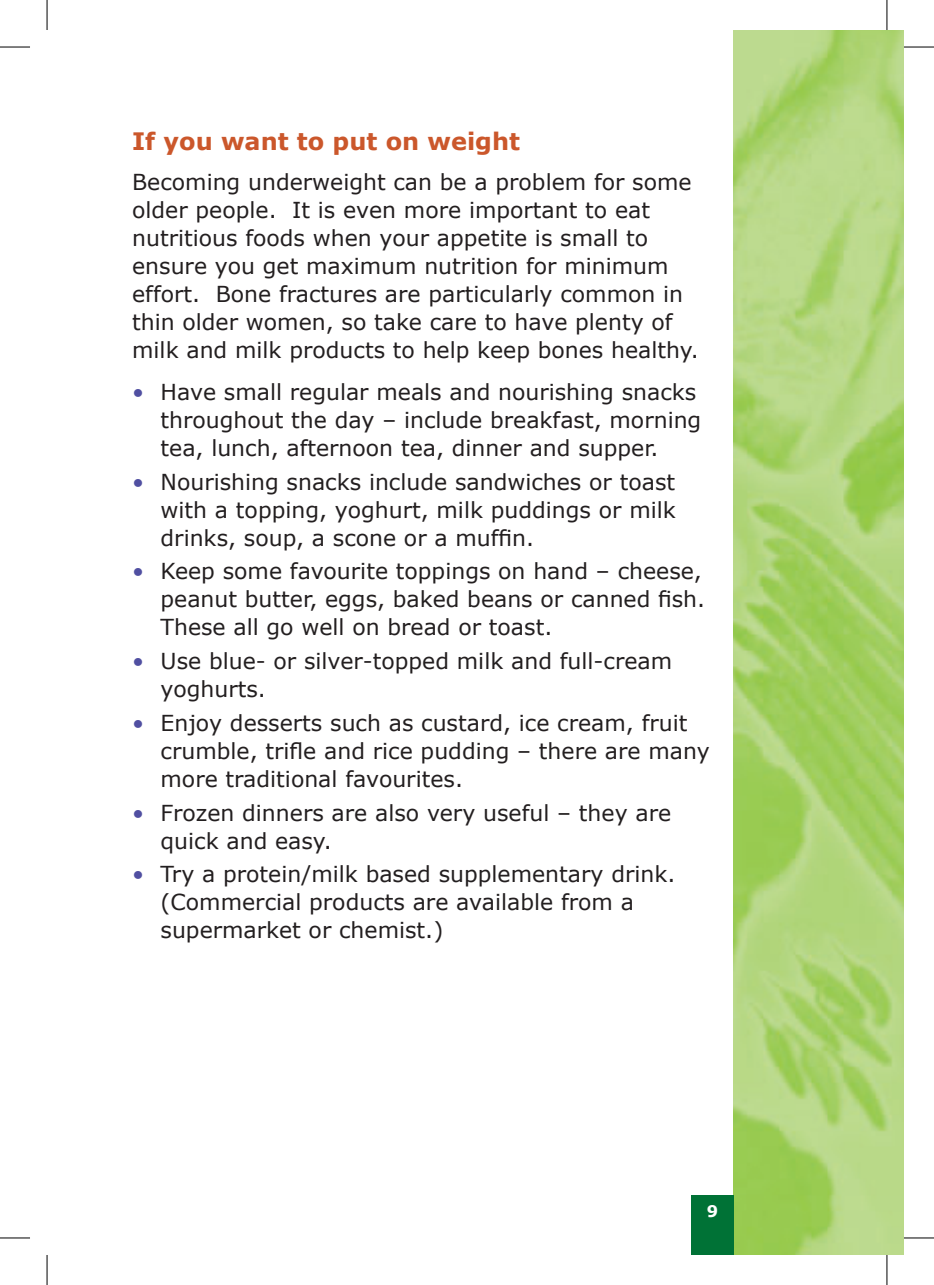
<style>
.page{position:relative;width:934px;height:1285px;background:#fff}
.page>*{position:absolute;margin:0;border:0;box-sizing:border-box;transform-origin:0 0}
.t1{font:700 24px "Verdana";color:#cb572b}
.t2{font:22px/28px "Verdana";color:#231f20}
.t3{font:700 16px "Verdana";color:#fff}
.s1{color:#504fa1}
</style>
<div class="page">
<img style="left:733px;top:30px;width:170px;height:1225px">
<div style="left:691px;top:1195px;width:42px;height:60px;background:#007236"></div>
<hr style="left:0;top:47px;width:30px;height:1px;background:#000">
<hr style="left:903px;top:47px;width:30px;height:1px;background:#000">
<hr style="left:0;top:1237px;width:30px;height:1px;background:#000">
<hr style="left:903px;top:1237px;width:30px;height:1px;background:#000">
<hr style="left:47px;top:0;width:1px;height:30px;background:#000">
<hr style="left:47px;top:1255px;width:1px;height:30px;background:#000">
<hr style="left:886px;top:0;width:1px;height:30px;background:#000">
<hr style="left:886px;top:1255px;width:1px;height:30px;background:#000">
<p class="t1" style="left:132px;top:126px;width:389px">If you want to put on weight</p>
<p class="t2" style="left:132px;top:167px;width:568px">Becoming underweight can be a problem for some older people. It is even more important to eat nutritious foods when your appetite is small to ensure you get maximum nutrition for minimum effort. Bone fractures are particularly common in thin older women, so take care to have plenty of milk and milk products to help keep bones healthy.</p>
<p class="t2" style="left:160px;top:377px;width:542px;text-indent:-28px"><span class="s1">•</span> Have small regular meals and nourishing snacks throughout the day – include breakfast, morning tea, lunch, afternoon tea, dinner and supper.</p>
<p class="t2" style="left:160px;top:467px;width:516px;text-align:justify;text-indent:-28px"><span class="s1">•</span> Nourishing snacks include sandwiches or toast with a topping, yoghurt, milk puddings or milk drinks, soup, a scone or a muffin.</p>
<p class="t2" style="left:160px;top:556px;width:546px;text-indent:-28px"><span class="s1">•</span> Keep some favourite toppings on hand – cheese, peanut butter, eggs, baked beans or canned fish.<br>These all go well on bread or toast.</p>
<p class="t2" style="left:160px;top:646px;width:513px;text-indent:-28px"><span class="s1">•</span> Use blue- or silver-topped milk and full-cream yoghurts.</p>
<p class="t2" style="left:160px;top:708px;width:550px;text-indent:-28px"><span class="s1">•</span> Enjoy desserts such as custard, ice cream, fruit crumble, trifle and rice pudding – there are many more traditional favourites.</p>
<p class="t2" style="left:160px;top:797px;width:512px;text-indent:-28px"><span class="s1">•</span> Frozen dinners are also very useful – they are quick and easy.</p>
<p class="t2" style="left:160px;top:859px;width:516px;text-indent:-28px"><span class="s1">•</span> Try a protein/milk based supplementary drink. (Commercial products are available from a supermarket or chemist.)</p>
<p class="t3" style="left:706px;top:1200px;width:13px">9</p>
</div>
